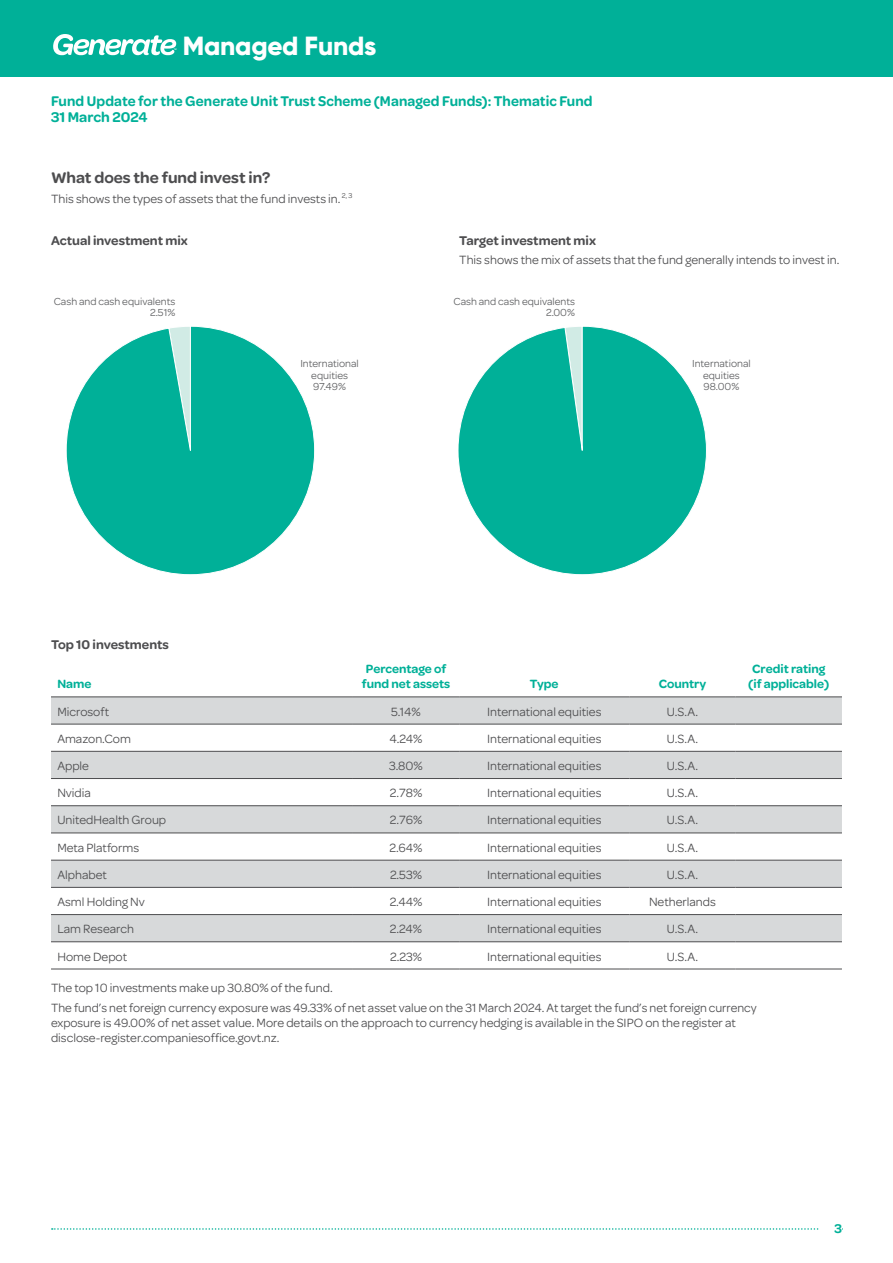
<style>
.page{position:relative;width:893px;height:1263px;background:#fff}
.page>*{position:absolute;margin:0;border:0;box-sizing:border-box;transform-origin:0 0}
.t1{font:800 26.25px "Gilroy";letter-spacing:-.01em;color:#fff}
.t2{font:600 16.5px "Omnes";color:#4d4d4f}
.t3{font:600 15px/16.5px "Omnes";letter-spacing:.01em;color:#00b098;scale:.96 1}
.t4{font:600 13.5px "Omnes";color:#4d4d4f}
.t5{font:600 13.5px "Omnes";color:#00b098}
.t6{font:12.75px/19.2px "Omnes";color:#4d4d4f}
.t7{font:600 12.75px/15px "Omnes";color:#00b098;text-align:center}
.t8{font:10.8px/11.6px "Omnes";color:#5f6062;text-align:center}
</style>
<div class="page">
<div style="left:0;top:0;width:893px;height:77px;background:#00b098"></div>
<svg style="left:53px;top:34px;width:123px;height:21px"></svg>
<svg style="left:52px;top:1228px;width:767px;height:2px"></svg>
<svg style="left:66px;top:326px;width:249px;height:249px"></svg>
<svg style="left:458px;top:326px;width:249px;height:249px"></svg>
<svg style="left:51px;top:698px;width:791px;height:243px;fill:#d7d9da"></svg>
<hr style="left:51px;top:697px;width:302px;height:1px;background:#4d4d4f">
<hr style="left:353px;top:697px;width:106px;height:1px;background:#4d4d4f">
<hr style="left:459px;top:697px;width:170px;height:1px;background:#4d4d4f">
<hr style="left:629px;top:697px;width:107px;height:1px;background:#4d4d4f">
<hr style="left:736px;top:697px;width:106px;height:1px;background:#4d4d4f">
<hr style="left:51px;top:724px;width:302px;height:1px;background:#4d4d4f">
<hr style="left:353px;top:724px;width:106px;height:1px;background:#4d4d4f">
<hr style="left:459px;top:724px;width:170px;height:1px;background:#4d4d4f">
<hr style="left:629px;top:724px;width:107px;height:1px;background:#4d4d4f">
<hr style="left:736px;top:724px;width:106px;height:1px;background:#4d4d4f">
<hr style="left:51px;top:751px;width:302px;height:1px;background:#4d4d4f">
<hr style="left:353px;top:751px;width:106px;height:1px;background:#4d4d4f">
<hr style="left:459px;top:751px;width:170px;height:1px;background:#4d4d4f">
<hr style="left:629px;top:751px;width:107px;height:1px;background:#4d4d4f">
<hr style="left:736px;top:751px;width:106px;height:1px;background:#4d4d4f">
<hr style="left:51px;top:778px;width:302px;height:1px;background:#4d4d4f">
<hr style="left:353px;top:778px;width:106px;height:1px;background:#4d4d4f">
<hr style="left:459px;top:778px;width:170px;height:1px;background:#4d4d4f">
<hr style="left:629px;top:778px;width:107px;height:1px;background:#4d4d4f">
<hr style="left:736px;top:778px;width:106px;height:1px;background:#4d4d4f">
<hr style="left:51px;top:805px;width:302px;height:1px;background:#4d4d4f">
<hr style="left:353px;top:805px;width:106px;height:1px;background:#4d4d4f">
<hr style="left:459px;top:805px;width:170px;height:1px;background:#4d4d4f">
<hr style="left:629px;top:805px;width:107px;height:1px;background:#4d4d4f">
<hr style="left:736px;top:805px;width:106px;height:1px;background:#4d4d4f">
<hr style="left:51px;top:833px;width:302px;height:1px;background:#4d4d4f">
<hr style="left:353px;top:833px;width:106px;height:1px;background:#4d4d4f">
<hr style="left:459px;top:833px;width:170px;height:1px;background:#4d4d4f">
<hr style="left:629px;top:833px;width:107px;height:1px;background:#4d4d4f">
<hr style="left:736px;top:833px;width:106px;height:1px;background:#4d4d4f">
<hr style="left:51px;top:860px;width:302px;height:1px;background:#4d4d4f">
<hr style="left:353px;top:860px;width:106px;height:1px;background:#4d4d4f">
<hr style="left:459px;top:860px;width:170px;height:1px;background:#4d4d4f">
<hr style="left:629px;top:860px;width:107px;height:1px;background:#4d4d4f">
<hr style="left:736px;top:860px;width:106px;height:1px;background:#4d4d4f">
<hr style="left:51px;top:887px;width:302px;height:1px;background:#4d4d4f">
<hr style="left:353px;top:887px;width:106px;height:1px;background:#4d4d4f">
<hr style="left:459px;top:887px;width:170px;height:1px;background:#4d4d4f">
<hr style="left:629px;top:887px;width:107px;height:1px;background:#4d4d4f">
<hr style="left:736px;top:887px;width:106px;height:1px;background:#4d4d4f">
<hr style="left:51px;top:914px;width:302px;height:1px;background:#4d4d4f">
<hr style="left:353px;top:914px;width:106px;height:1px;background:#4d4d4f">
<hr style="left:459px;top:914px;width:170px;height:1px;background:#4d4d4f">
<hr style="left:629px;top:914px;width:107px;height:1px;background:#4d4d4f">
<hr style="left:736px;top:914px;width:106px;height:1px;background:#4d4d4f">
<hr style="left:51px;top:941px;width:302px;height:1px;background:#4d4d4f">
<hr style="left:353px;top:941px;width:106px;height:1px;background:#4d4d4f">
<hr style="left:459px;top:941px;width:170px;height:1px;background:#4d4d4f">
<hr style="left:629px;top:941px;width:107px;height:1px;background:#4d4d4f">
<hr style="left:736px;top:941px;width:106px;height:1px;background:#4d4d4f">
<hr style="left:51px;top:969px;width:302px;height:1px;background:#4d4d4f">
<hr style="left:353px;top:969px;width:106px;height:1px;background:#4d4d4f">
<hr style="left:459px;top:969px;width:170px;height:1px;background:#4d4d4f">
<hr style="left:629px;top:969px;width:107px;height:1px;background:#4d4d4f">
<hr style="left:736px;top:969px;width:106px;height:1px;background:#4d4d4f">
<h1 class="t1" style="left:183px;top:29px;width:195px">Managed Funds</h1>
<p class="t3" style="left:51px;top:92px;width:566px">Fund Update for the Generate Unit Trust Scheme (Managed Funds): Thematic Fund<br>31 March 2024</p>
<p class="t2" style="left:51px;top:168px;width:221px">What does the fund invest in?</p>
<p class="t6" style="left:51px;top:189px;width:303px">This shows the types of assets that the fund invests in. <sup>2,</sup> <sup>3</sup></p>
<p class="t4" style="left:51px;top:232px;width:138px">Actual investment mix</p>
<p class="t4" style="left:459px;top:232px;width:138px">Target investment mix</p>
<p class="t6" style="left:459px;top:250px;width:382px">This shows the mix of assets that the fund generally intends to invest in.</p>
<p class="t8" style="left:54px;top:296px;width:123px;text-align:right">Cash and cash equivalents<br>2.51%</p>
<p class="t4" style="left:51px;top:636px;width:119px">Top 10 investments</p>
<p class="t7" style="left:57px;top:677px;width:36px">Name</p>
<p class="t8" style="left:300px;top:358px;width:60px">International equities<br>97.49%</p>
<p class="t8" style="left:453px;top:296px;width:123px;text-align:right">Cash and cash equivalents<br>2.00%</p>
<p class="t8" style="left:692px;top:358px;width:60px">International equities<br>98.00%</p>
<p class="t7" style="left:362px;top:662px;width:90px">Percentage of fund net assets</p>
<p class="t7" style="left:530px;top:677px;width:30px">Type</p>
<p class="t7" style="left:659px;top:677px;width:49px">Country</p>
<p class="t7" style="left:748px;top:662px;width:82px">Credit rating (if applicable)</p>
<p class="t6" style="left:57px;top:702px;width:53px">Microsoft</p>
<p class="t6" style="left:391px;top:702px;width:31px">5.14%</p>
<p class="t6" style="left:487px;top:702px;width:116px">International equities</p>
<p class="t6" style="left:667px;top:702px;width:33px">U.S.A.</p>
<p class="t6" style="left:57px;top:729px;width:75px">Amazon.Com</p>
<p class="t6" style="left:390px;top:729px;width:35px">4.24%</p>
<p class="t6" style="left:487px;top:729px;width:116px">International equities</p>
<p class="t6" style="left:667px;top:729px;width:33px">U.S.A.</p>
<p class="t6" style="left:57px;top:756px;width:33px">Apple</p>
<p class="t6" style="left:389px;top:756px;width:35px">3.80%</p>
<p class="t6" style="left:487px;top:756px;width:116px">International equities</p>
<p class="t6" style="left:667px;top:756px;width:33px">U.S.A.</p>
<p class="t6" style="left:57px;top:783px;width:35px">Nvidia</p>
<p class="t6" style="left:390px;top:783px;width:34px">2.78%</p>
<p class="t6" style="left:487px;top:783px;width:116px">International equities</p>
<p class="t6" style="left:667px;top:783px;width:33px">U.S.A.</p>
<p class="t6" style="left:57px;top:811px;width:110px">UnitedHealth Group</p>
<p class="t6" style="left:390px;top:811px;width:34px">2.76%</p>
<p class="t6" style="left:487px;top:811px;width:116px">International equities</p>
<p class="t6" style="left:667px;top:811px;width:33px">U.S.A.</p>
<p class="t6" style="left:57px;top:838px;width:83px">Meta Platforms</p>
<p class="t6" style="left:390px;top:838px;width:34px">2.64%</p>
<p class="t6" style="left:487px;top:838px;width:116px">International equities</p>
<p class="t6" style="left:667px;top:838px;width:33px">U.S.A.</p>
<p class="t6" style="left:57px;top:865px;width:51px">Alphabet</p>
<p class="t6" style="left:390px;top:865px;width:34px">2.53%</p>
<p class="t6" style="left:487px;top:865px;width:116px">International equities</p>
<p class="t6" style="left:667px;top:865px;width:33px">U.S.A.</p>
<p class="t6" style="left:57px;top:892px;width:89px">Asml Holding Nv</p>
<p class="t6" style="left:390px;top:892px;width:34px">2.44%</p>
<p class="t6" style="left:487px;top:892px;width:116px">International equities</p>
<p class="t6" style="left:649px;top:892px;width:68px">Netherlands</p>
<p class="t6" style="left:57px;top:919px;width:78px">Lam Research</p>
<p class="t6" style="left:390px;top:919px;width:34px">2.24%</p>
<p class="t6" style="left:487px;top:919px;width:116px">International equities</p>
<p class="t6" style="left:667px;top:919px;width:33px">U.S.A.</p>
<p class="t6" style="left:57px;top:947px;width:71px">Home Depot</p>
<p class="t6" style="left:390px;top:947px;width:34px">2.23%</p>
<p class="t6" style="left:487px;top:947px;width:116px">International equities</p>
<p class="t6" style="left:667px;top:947px;width:33px">U.S.A.</p>
<p class="t6" style="left:51px;top:979px;width:707px">The top 10 investments make up 30.80% of the fund.<br>The fund’s net foreign currency exposure was 49.33% of net asset value on the 31 March 2024. At target the fund’s net foreign currency</p>
<p class="t6" style="left:51px;top:1015px;width:686px;line-height:15px">exposure is 49.00% of net asset value. More details on the approach to currency hedging is available in the SIPO on the register at disclose-register.companiesoffice.govt.nz.</p>
<p class="t5" style="left:834px;top:1221px;width:9px">3</p>
</div>
